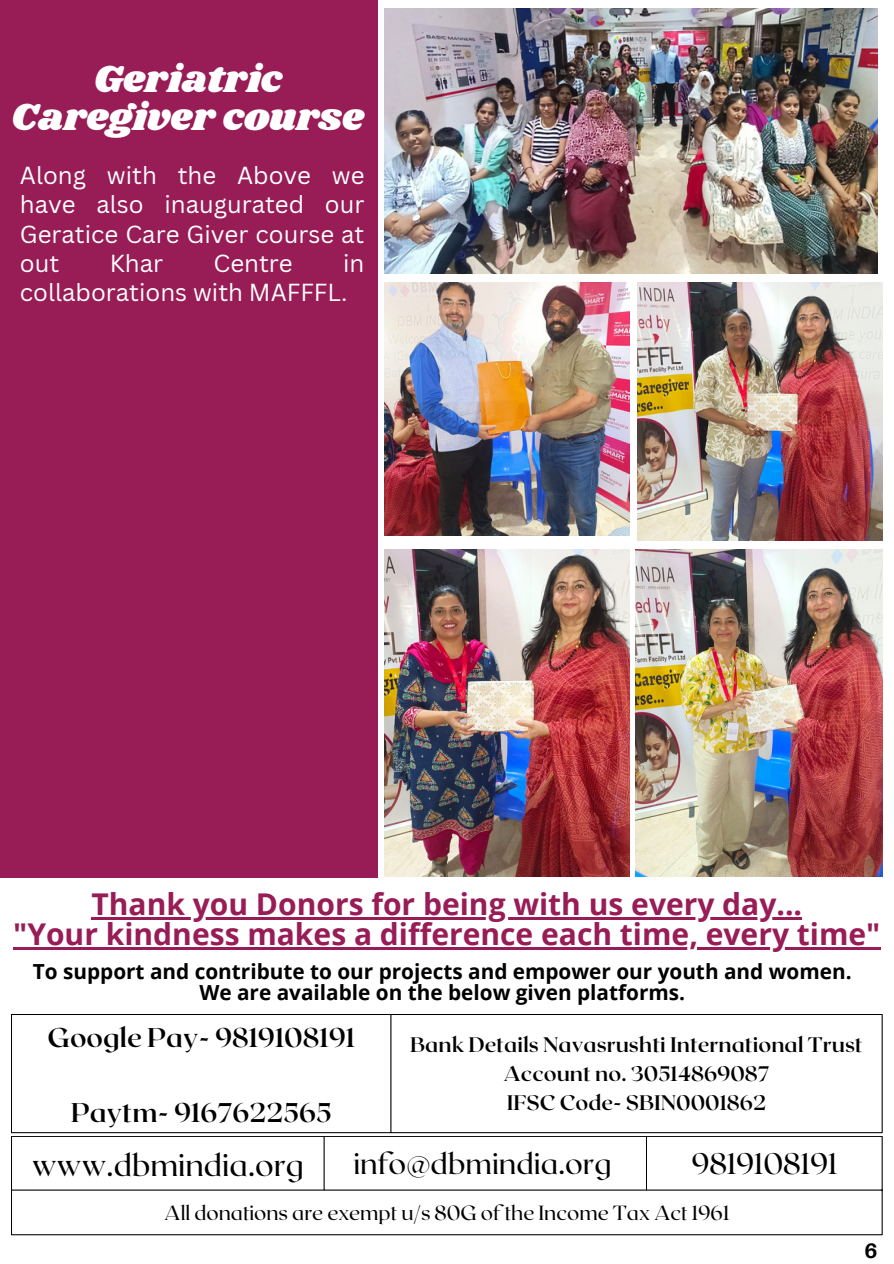
<style>
.page{position:relative;width:894px;height:1264px;background:#fff}
.page>*{position:absolute;margin:0;border:0;box-sizing:border-box;transform-origin:0 0}
.t1{font:39px/37.2px "Shrikhand";color:#fff;text-align:center}
.t2{font:31.05px "Roxborough CF";color:#000}
.t3{font:700 30px "Open Sans";color:#981c56}
.t4{font:29.55px "Roxborough CF";color:#000}
.t5{font:700 27px "Roxborough CF";color:#000}
.t6{font:24px/29.2px "Canva Sans";color:#fff;text-align:justify}
.t7{font:700 21px/29.2px "Roxborough CF";color:#000;text-align:center}
.t8{font:700 21px "Aileron";color:#000}
.t9{font:700 20.7px "Open Sans";color:#000}
.t10{font:20.4px "Roxborough CF";color:#000}
</style>
<div class="page">
<div style="left:0;top:0;width:378px;height:877px;background:#981c56"></div>
<hr style="left:11px;top:1136px;width:1px;height:98px;background:#000">
<hr style="left:323px;top:1136px;width:1px;height:53px;background:#000">
<hr style="left:646px;top:1136px;width:1px;height:53px;background:#000">
<hr style="left:881px;top:1136px;width:1px;height:98px;background:#000">
<hr style="left:11px;top:1136px;width:871px;height:1px;background:#000">
<hr style="left:11px;top:1189px;width:871px;height:1px;background:#000">
<hr style="left:11px;top:1234px;width:871px;height:1px;background:#000">
<hr style="left:11px;top:1014px;width:1px;height:118px;background:#000">
<hr style="left:390px;top:1014px;width:1px;height:118px;background:#000">
<hr style="left:881px;top:1014px;width:1px;height:118px;background:#000">
<hr style="left:11px;top:1014px;width:871px;height:1px;background:#000">
<hr style="left:11px;top:1132px;width:871px;height:1px;background:#000">
<img style="left:637px;top:282px;width:245px;height:258px">
<img style="left:384px;top:9px;width:493px;height:264px">
<img style="left:384px;top:282px;width:245px;height:253px">
<img style="left:384px;top:549px;width:245px;height:328px">
<img style="left:635px;top:549px;width:247px;height:328px">
<hr style="left:91px;top:917px;width:711px;height:2px;background:#981c56">
<hr style="left:13px;top:947px;width:867px;height:2px;background:#981c56">
<p class="t1" style="left:11px;top:62px;width:354px">Geriatric<br>Caregiver course</p>
<p class="t6" style="left:20px;top:160px;width:346px">Along with the Above we have also inaugurated our Geratice Care Giver course at out</p>
<p class="t6" style="left:20px;top:248px;width:346px;text-indent:323px">in collaborations with MAFFFL.</p>
<p class="t6" style="left:110px;top:248px;width:55px">Khar</p>
<p class="t6" style="left:213px;top:248px;width:81px">Centre</p>
<p class="t3" style="left:91px;top:882px;width:712px">Thank you Donors for being with us every day...</p>
<p class="t3" style="left:13px;top:913px;width:868px">"Your kindness makes a difference each time, every time"</p>
<p class="t9" style="left:33px;top:956px;width:820px">To support and contribute to our projects and empower our youth and women.</p>
<p class="t9" style="left:199px;top:978px;width:487px">We are available on the below given platforms.</p>
<p class="t5" style="left:47px;top:1020px;width:309px">Google Pay- 9819108191</p>
<p class="t5" style="left:71px;top:1094px;width:262px">Paytm- 9167622565</p>
<p class="t7" style="left:410px;top:1028px;width:454px">Bank Details Navasrushti International Trust<br>Account no. 30514869087</p>
<p class="t7" style="left:506px;top:1087px;width:261px">IFSC Code- SBIN0001862</p>
<p class="t2" style="left:32px;top:1144px;width:273px">www.dbmindia.org</p>
<p class="t4" style="left:353px;top:1144px;width:259px">info@dbmindia.org</p>
<p class="t4" style="left:691px;top:1144px;width:147px">9819108191</p>
<p class="t10" style="left:164px;top:1199px;width:566px">All donations are exempt u/s 80G of the Income Tax Act 1961</p>
<p class="t8" style="left:864px;top:1237px;width:15px">6</p>
</div>
